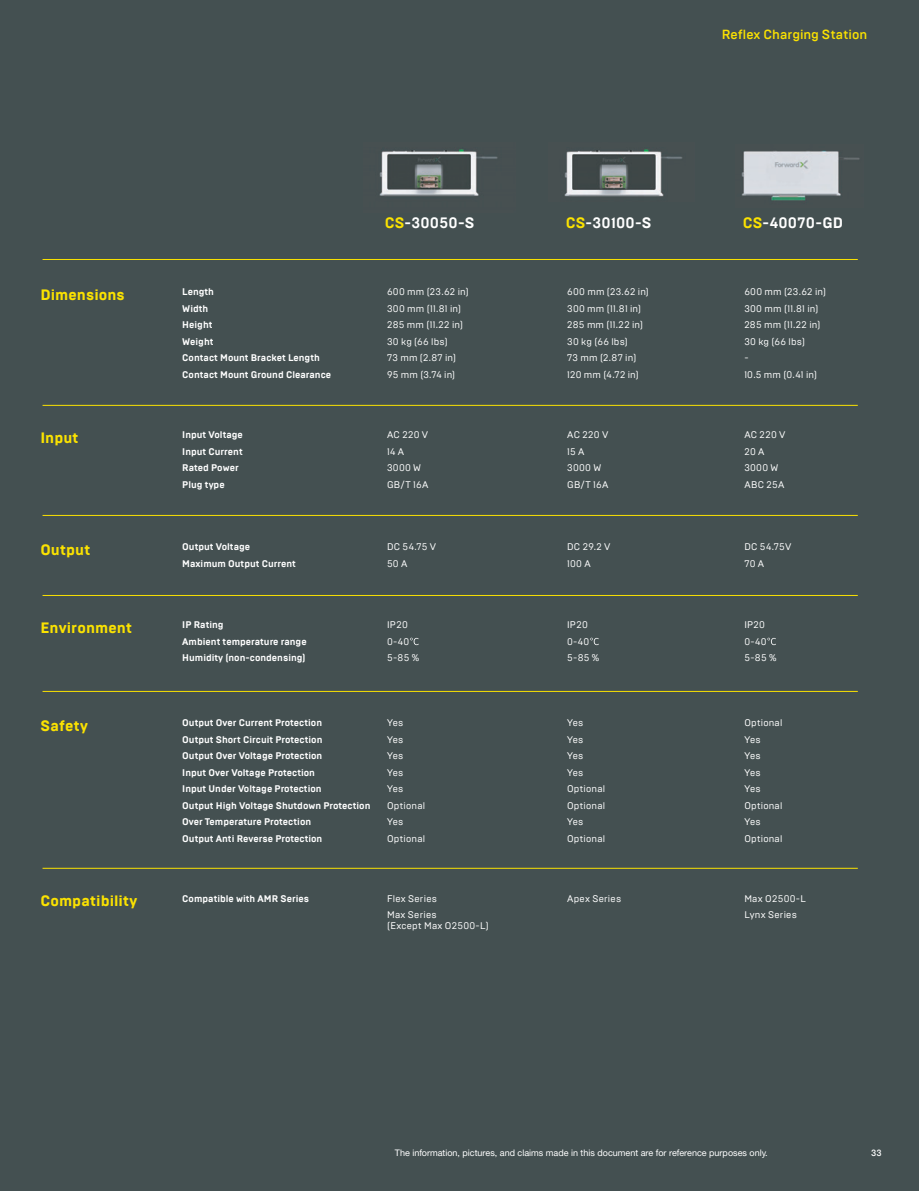
<style>
.page{position:relative;width:919px;height:1191px;background:#fff}
.page>*{position:absolute;margin:0;border:0;box-sizing:border-box;transform-origin:0 0}
.t1{font:800 15px "Brutal Type";letter-spacing:.005em;color:#fbe201}
.t2{font:700 15px "Brutal Type";color:#fff}
.t3{font:500 13.2px "Brutal Type";color:#fbe201}
.t4{font:9.6px/16.5px "Brutal Type";letter-spacing:.02em;color:#fff}
.t5{font:700 9.6px/16.5px "Brutal Type";color:#fff}
.t6{font:9px "Helvetica Neue LT";color:#fff}
.t7{font:500 9px "Brutal Type";color:#fff}
.s1{color:#fbe201}
</style>
<div class="page">
<div style="left:0;top:0;width:918px;height:1191px;background:#445051"></div>
<hr style="left:43px;top:405px;width:814px;height:1px;background:#fbe201">
<hr style="left:43px;top:515px;width:814px;height:1px;background:#fbe201">
<hr style="left:43px;top:868px;width:814px;height:1px;background:#fbe201">
<hr style="left:43px;top:595px;width:814px;height:1px;background:#fbe201">
<hr style="left:43px;top:691px;width:814px;height:1px;background:#fbe201">
<hr style="left:43px;top:259px;width:814px;height:1px;background:#fbe201">
<svg style="left:410px;top:637px;width:9px;height:8px"></svg>
<img style="left:379px;top:149px;width:119px;height:47px">
<svg style="left:590px;top:637px;width:9px;height:8px"></svg>
<img style="left:564px;top:149px;width:119px;height:48px">
<svg style="left:767px;top:637px;width:9px;height:8px"></svg>
<img style="left:741px;top:150px;width:119px;height:51px">
<h1 class="t2" style="left:385px;top:214px;width:91px"><span class="s1">CS</span>-30050-S</h1>
<h1 class="t1" style="left:40px;top:285px;width:86px">Dimensions</h1>
<p class="t5" style="left:182px;top:284px;width:150px">Length<br>Width<br>Height<br>Weight<br>Contact Mount Bracket Length<br>Contact Mount Ground Clearance</p>
<p class="t4" style="left:387px;top:284px;width:83px">600 mm (23.62 in)<br>300 mm (11.81 in)<br>285 mm (11.22 in)<br>30 kg (66 lbs)<br>73 mm (2.87 in)<br>95 mm (3.74 in)</p>
<h1 class="t1" style="left:40px;top:428px;width:40px">Input</h1>
<p class="t5" style="left:182px;top:426px;width:62px">Input Voltage<br>Input Current<br>Rated Power<br>Plug type</p>
<p class="t4" style="left:387px;top:426px;width:43px">AC 220 V<br>14 A<br>3000 W<br>GB/T 16A</p>
<h1 class="t1" style="left:40px;top:540px;width:51px">Output</h1>
<p class="t5" style="left:182px;top:538px;width:115px">Output Voltage<br>Maximum Output Current</p>
<p class="t4" style="left:387px;top:538px;width:51px">DC 54.75 V<br>50 A</p>
<h1 class="t1" style="left:40px;top:618px;width:93px">Environment</h1>
<p class="t5" style="left:182px;top:616px;width:126px">IP Rating<br>Ambient temperature range<br>Humidity (non-condensing)</p>
<p class="t4" style="left:387px;top:616px;width:34px">IP20<br>0-40<br>5-85 %</p>
<h1 class="t1" style="left:40px;top:716px;width:49px">Safety</h1>
<p class="t5" style="left:182px;top:715px;width:190px">Output Over Current Protection<br>Output Short Circuit Protection<br>Output Over Voltage Protection<br>Input Over Voltage Protection<br>Input Under Voltage Protection<br>Output High Voltage Shutdown Protection<br>Over Temperature Protection<br>Output Anti Reverse Protection</p>
<p class="t4" style="left:387px;top:715px;width:40px">Yes<br>Yes<br>Yes<br>Yes<br>Yes<br>Optional<br>Yes<br>Optional</p>
<h1 class="t1" style="left:40px;top:892px;width:98px">Compatibility</h1>
<p class="t5" style="left:182px;top:890px;width:128px">Compatible with AMR Series</p>
<p class="t4" style="left:387px;top:890px;width:52px">Flex Series<br>Max Series</p>
<p class="t4" style="left:387px;top:917px;width:103px">(Except Max O2500-L)</p>
<h2 class="t3" style="left:721px;top:26px;width:147px">Reflex Charging Station</h2>
<h1 class="t2" style="left:565px;top:214px;width:87px"><span class="s1">CS</span>-30100-S</h1>
<h1 class="t2" style="left:742px;top:214px;width:102px"><span class="s1">CS</span>-40070-GD</h1>
<p class="t4" style="left:567px;top:284px;width:83px">600 mm (23.62 in)<br>300 mm (11.81 in)<br>285 mm (11.22 in)<br>30 kg (66 lbs)<br>73 mm (2.87 in)<br>120 mm (4.72 in)</p>
<p class="t4" style="left:744px;top:284px;width:83px">600 mm (23.62 in)<br>300 mm (11.81 in)<br>285 mm (11.22 in)<br>30 kg (66 lbs)<br>-<br>10.5 mm (0.41 in)</p>
<p class="t4" style="left:567px;top:426px;width:43px">AC 220 V<br>15 A<br>3000 W<br>GB/T 16A</p>
<p class="t4" style="left:744px;top:426px;width:43px">AC 220 V<br>20 A<br>3000 W<br>ABC 25A</p>
<p class="t4" style="left:567px;top:538px;width:45px">DC 29.2 V<br>100 A</p>
<p class="t4" style="left:744px;top:538px;width:49px">DC 54.75V<br>70 A</p>
<p class="t4" style="left:567px;top:616px;width:34px">IP20<br>0-40<br>5-85 %</p>
<p class="t4" style="left:744px;top:616px;width:34px">IP20<br>0-40<br>5-85 %</p>
<p class="t4" style="left:567px;top:714px;width:40px">Yes<br>Yes<br>Yes<br>Yes<br>Optional<br>Optional<br>Yes<br>Optional</p>
<p class="t4" style="left:744px;top:714px;width:40px">Optional<br>Yes<br>Yes<br>Yes<br>Yes<br>Optional<br>Yes<br>Optional</p>
<p class="t4" style="left:567px;top:890px;width:56px">Apex Series</p>
<p class="t4" style="left:744px;top:890px;width:63px">Max O2500-L<br>Lynx Series</p>
<p class="t6" style="left:395px;top:1147px;width:374px">The information, pictures, and claims made in this document are for reference purposes only.</p>
<p class="t7" style="left:870px;top:1147px;width:12px">33</p>
</div>
